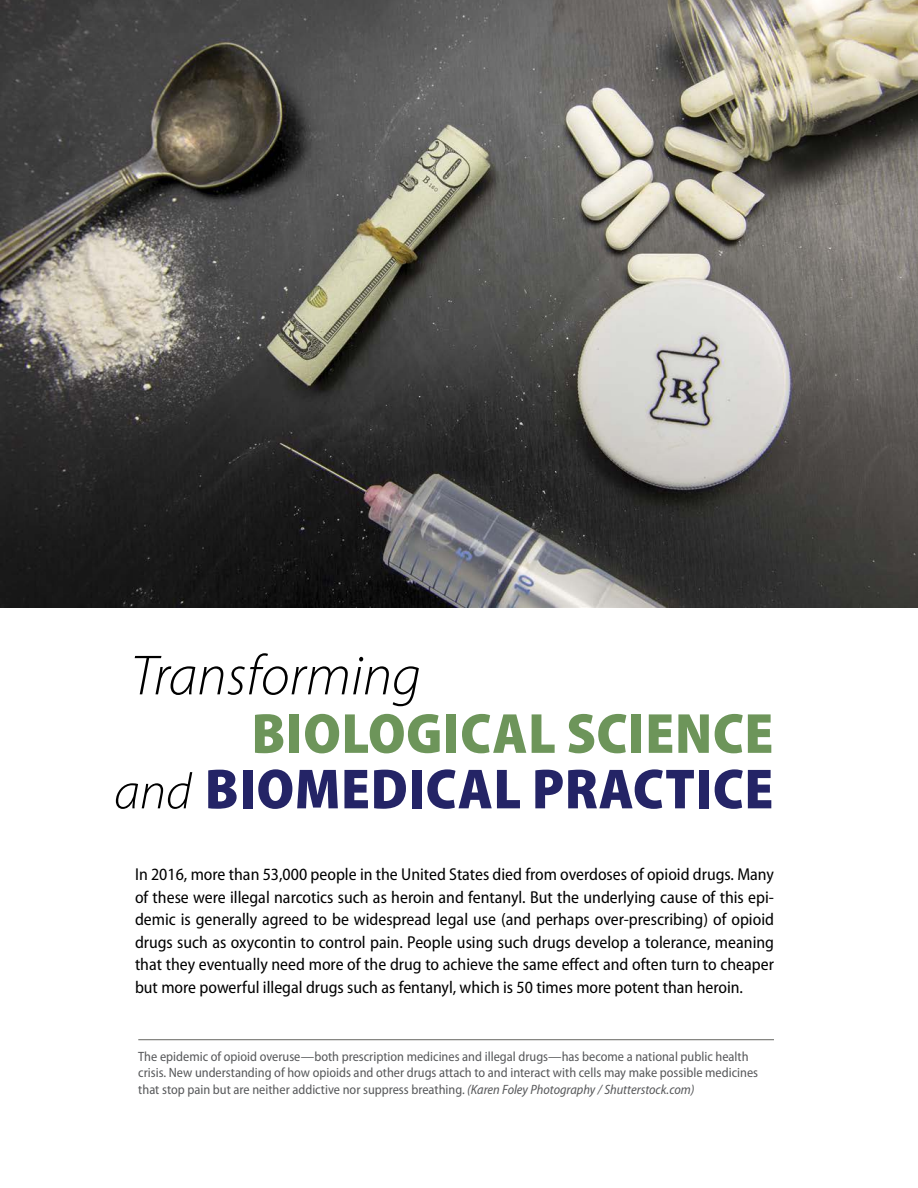
<style>
.page{position:relative;width:918px;height:1188px;background:#fff}
.page>*{position:absolute;margin:0;border:0;box-sizing:border-box;transform-origin:0 0}
.t1{font:900 semi-condensed 57px "Myriad Pro";letter-spacing:.01em;color:#242466}
.t2{font:900 semi-condensed 57px "Myriad Pro";letter-spacing:.01em;color:#6d955a}
.t3{font:italic 300 57px "Myriad Pro";color:#000}
.Body_start{font:semi-condensed 17.25px/22.5px "Myriad Pro";color:#000;text-align:justify}
.Caption_start{font:semi-condensed 13.5px/16.2px "Myriad Pro";color:#58595b}
.s1{font-weight:300;font-style:italic;font-stretch:normal;font-size:51px;color:#000}
.s2{font-style:italic}
</style>
<div class="page">
<hr style="left:138px;top:1039px;width:636px;height:1px;background:#646560">
<img style="left:0;top:0;width:918px;height:607px">
<p class="t3" style="left:131px;top:641px;width:291px">Transforming</p>
<p class="t2" style="left:251px;top:701px;width:523px">BIOLOGICAL SCIENCE</p>
<p class="t1" style="left:114px;top:757px;width:661px"><span class="s1">and</span> BIOMEDICAL PRACTICE</p>
<p class="Body_start" style="left:135px;top:864px;width:641px">In 2016, more than 53,000 people in the United States died from overdoses of opioid drugs. Many of these were illegal narcotics such as heroin and fentanyl. But the underlying cause of this epi&shy;demic is generally agreed to be widespread legal use (and perhaps over-prescribing) of opioid drugs such as oxycontin to control pain. People using such drugs develop a tolerance, meaning that they eventually need more of the drug to achieve the same effect and often turn to cheaper but more powerful illegal drugs such as fentanyl, which is 50 times more potent than heroin.</p>
<p class="Caption_start" style="left:138px;top:1049px;width:621px">The epidemic of opioid overuse—both prescription medicines and illegal drugs—has become a national public health crisis. New understanding of how opioids and other drugs attach to and interact with cells may make possible medicines that stop pain but are neither addictive nor suppress breathing. <span class="s2">(Karen Foley Photography / Shutterstock.com)</span></p>
</div>
